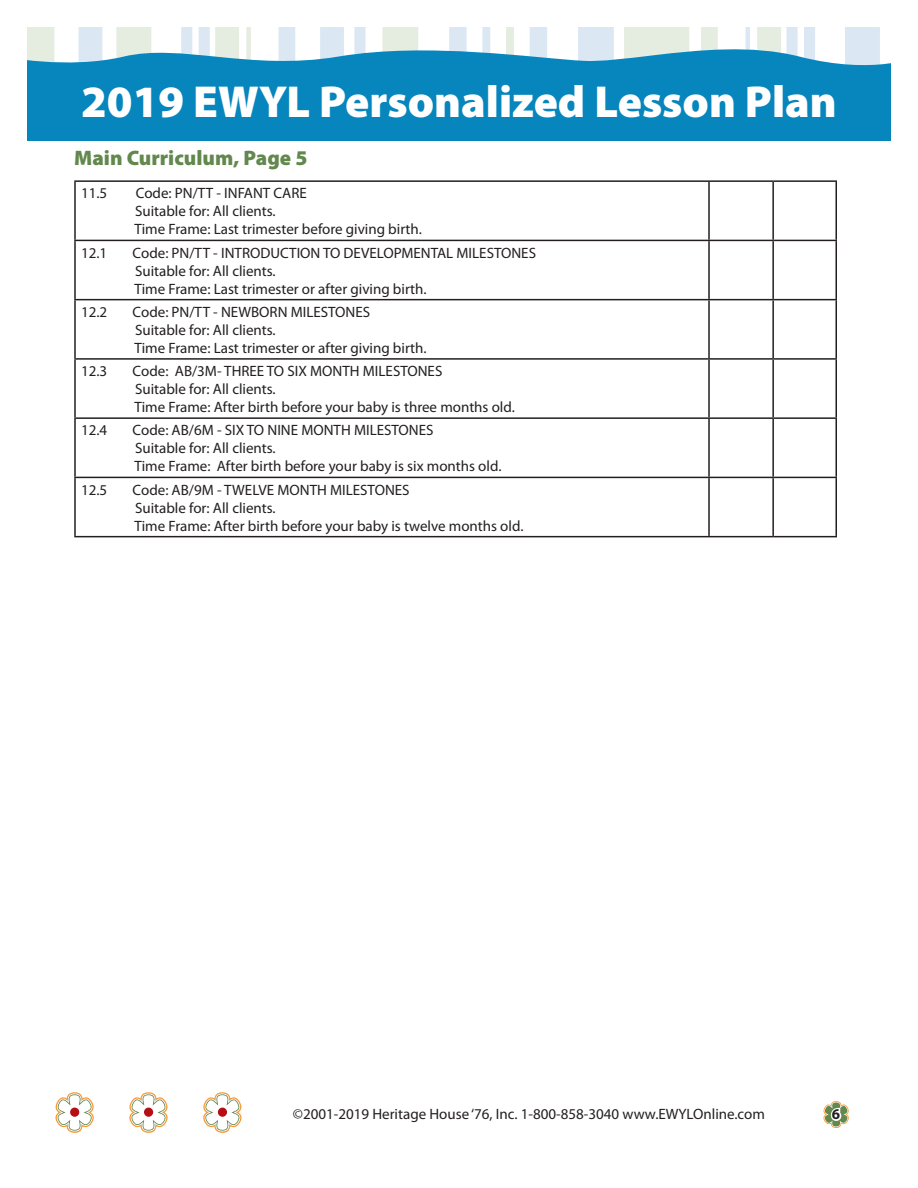
<style>
.page{position:relative;width:918px;height:1188px;background:#fff}
.page>*{position:absolute;margin:0;border:0;box-sizing:border-box;transform-origin:0 0}
.t1{font:900 45px "Myriad Pro";color:#fff}
.t2{font:900 21px "Myriad Pro";color:#62884e}
.t3{font:15px "Myriad Pro";color:#231f20}
.t4{font:700 15px "Myriad Pro";color:#231f20}
</style>
<div class="page">
<div style="left:0;top:0;width:918px;height:141px;background:#0786bd"></div>
<svg style="left:27px;top:27px;width:864px;height:39px"></svg>
<svg style="left:55px;top:1092px;width:39px;height:41px"></svg>
<div style="left:70px;top:1108px;width:9px;height:9px;background:#b50e16;border-radius:50%"></div>
<svg style="left:129px;top:1092px;width:39px;height:41px"></svg>
<div style="left:144px;top:1108px;width:9px;height:9px;background:#b50e16;border-radius:50%"></div>
<svg style="left:203px;top:1092px;width:39px;height:41px"></svg>
<div style="left:218px;top:1108px;width:9px;height:9px;background:#b50e16;border-radius:50%"></div>
<svg style="left:823px;top:1101px;width:26px;height:27px"></svg>
<hr style="left:74px;top:180px;width:635px;height:2px;background:#231f20">
<hr style="left:74px;top:182px;width:2px;height:58px;background:#231f20">
<hr style="left:709px;top:180px;width:64px;height:2px;background:#231f20">
<hr style="left:708px;top:182px;width:2px;height:58px;background:#231f20">
<hr style="left:773px;top:180px;width:64px;height:2px;background:#231f20">
<hr style="left:772px;top:182px;width:2px;height:58px;background:#231f20">
<hr style="left:836px;top:182px;width:1px;height:58px;background:#231f20">
<hr style="left:74px;top:240px;width:635px;height:1px;background:#231f20">
<hr style="left:74px;top:241px;width:2px;height:58px;background:#231f20">
<hr style="left:709px;top:240px;width:64px;height:1px;background:#231f20">
<hr style="left:708px;top:241px;width:2px;height:58px;background:#231f20">
<hr style="left:773px;top:240px;width:64px;height:1px;background:#231f20">
<hr style="left:772px;top:241px;width:2px;height:58px;background:#231f20">
<hr style="left:836px;top:241px;width:1px;height:58px;background:#231f20">
<hr style="left:74px;top:299px;width:635px;height:1px;background:#231f20">
<hr style="left:74px;top:300px;width:2px;height:58px;background:#231f20">
<hr style="left:709px;top:299px;width:64px;height:1px;background:#231f20">
<hr style="left:708px;top:300px;width:2px;height:58px;background:#231f20">
<hr style="left:773px;top:299px;width:64px;height:1px;background:#231f20">
<hr style="left:772px;top:300px;width:2px;height:58px;background:#231f20">
<hr style="left:836px;top:300px;width:1px;height:58px;background:#231f20">
<hr style="left:74px;top:358px;width:635px;height:2px;background:#231f20">
<hr style="left:74px;top:360px;width:2px;height:57px;background:#231f20">
<hr style="left:709px;top:358px;width:64px;height:2px;background:#231f20">
<hr style="left:708px;top:360px;width:2px;height:57px;background:#231f20">
<hr style="left:773px;top:358px;width:64px;height:2px;background:#231f20">
<hr style="left:772px;top:360px;width:2px;height:57px;background:#231f20">
<hr style="left:836px;top:360px;width:1px;height:57px;background:#231f20">
<hr style="left:74px;top:417px;width:635px;height:2px;background:#231f20">
<hr style="left:74px;top:419px;width:2px;height:58px;background:#231f20">
<hr style="left:709px;top:417px;width:64px;height:2px;background:#231f20">
<hr style="left:708px;top:419px;width:2px;height:58px;background:#231f20">
<hr style="left:773px;top:417px;width:64px;height:2px;background:#231f20">
<hr style="left:772px;top:419px;width:2px;height:58px;background:#231f20">
<hr style="left:836px;top:419px;width:1px;height:58px;background:#231f20">
<hr style="left:74px;top:477px;width:635px;height:1px;background:#231f20">
<hr style="left:74px;top:478px;width:2px;height:58px;background:#231f20">
<hr style="left:709px;top:477px;width:64px;height:1px;background:#231f20">
<hr style="left:708px;top:478px;width:2px;height:58px;background:#231f20">
<hr style="left:773px;top:477px;width:64px;height:1px;background:#231f20">
<hr style="left:772px;top:478px;width:2px;height:58px;background:#231f20">
<hr style="left:836px;top:478px;width:1px;height:58px;background:#231f20">
<hr style="left:74px;top:536px;width:635px;height:1px;background:#231f20">
<hr style="left:709px;top:536px;width:64px;height:1px;background:#231f20">
<hr style="left:773px;top:536px;width:64px;height:1px;background:#231f20">
<div style="left:0;top:0;width:27px;height:1188px;background:#fff"></div>
<div style="left:891px;top:0;width:27px;height:1188px;background:#fff"></div>
<div style="left:0;top:0;width:918px;height:27px;background:#fff"></div>
<h1 class="t1" style="left:81px;top:76px;width:757px">2019 EWYL Personalized Lesson Plan</h1>
<p class="t2" style="left:74px;top:146px;width:235px">Main Curriculum, Page 5</p>
<p class="t3" style="left:81px;top:185px;width:28px">11.5</p>
<p class="t3" style="left:136px;top:185px;width:173px">Code: PN/TT - INFANT CARE</p>
<p class="t3" style="left:135px;top:203px;width:142px">Suitable for: All clients.</p>
<p class="t3" style="left:134px;top:221px;width:289px">Time Frame: Last trimester before giving birth.</p>
<p class="t3" style="left:81px;top:244px;width:28px">12.1</p>
<p class="t3" style="left:133px;top:244px;width:405px">Code: PN/TT - INTRODUCTION TO DEVELOPMENTAL MILESTONES</p>
<p class="t3" style="left:135px;top:262px;width:142px">Suitable for: All clients.</p>
<p class="t3" style="left:134px;top:280px;width:294px">Time Frame: Last trimester or after giving birth.</p>
<p class="t3" style="left:81px;top:304px;width:28px">12.2</p>
<p class="t3" style="left:133px;top:304px;width:239px">Code: PN/TT - NEWBORN MILESTONES</p>
<p class="t3" style="left:135px;top:322px;width:142px">Suitable for: All clients.</p>
<p class="t3" style="left:134px;top:340px;width:294px">Time Frame: Last trimester or after giving birth.</p>
<p class="t3" style="left:81px;top:363px;width:28px">12.3</p>
<p class="t3" style="left:133px;top:363px;width:311px">Code: AB/3M- THREE TO SIX MONTH MILESTONES</p>
<p class="t3" style="left:135px;top:381px;width:142px">Suitable for: All clients.</p>
<p class="t3" style="left:134px;top:399px;width:382px">Time Frame: After birth before your baby is three months old.</p>
<p class="t3" style="left:81px;top:422px;width:28px">12.4</p>
<p class="t3" style="left:133px;top:422px;width:302px">Code: AB/6M - SIX TO NINE MONTH MILESTONES</p>
<p class="t3" style="left:135px;top:440px;width:142px">Suitable for: All clients.</p>
<p class="t3" style="left:134px;top:458px;width:369px">Time Frame: After birth before your baby is six months old.</p>
<p class="t3" style="left:81px;top:481px;width:28px">12.5</p>
<p class="t3" style="left:133px;top:481px;width:279px">Code: AB/9M - TWELVE MONTH MILESTONES</p>
<p class="t3" style="left:135px;top:499px;width:142px">Suitable for: All clients.</p>
<p class="t3" style="left:134px;top:517px;width:391px">Time Frame: After birth before your baby is twelve months old.</p>
<p class="t3" style="left:293px;top:1106px;width:474px">©2001-2019 Heritage House ‘76, Inc. 1-800-858-3040 www.EWYLOnline.com</p>
<p class="t4" style="left:832px;top:1106px;width:10px">6</p>
</div>
